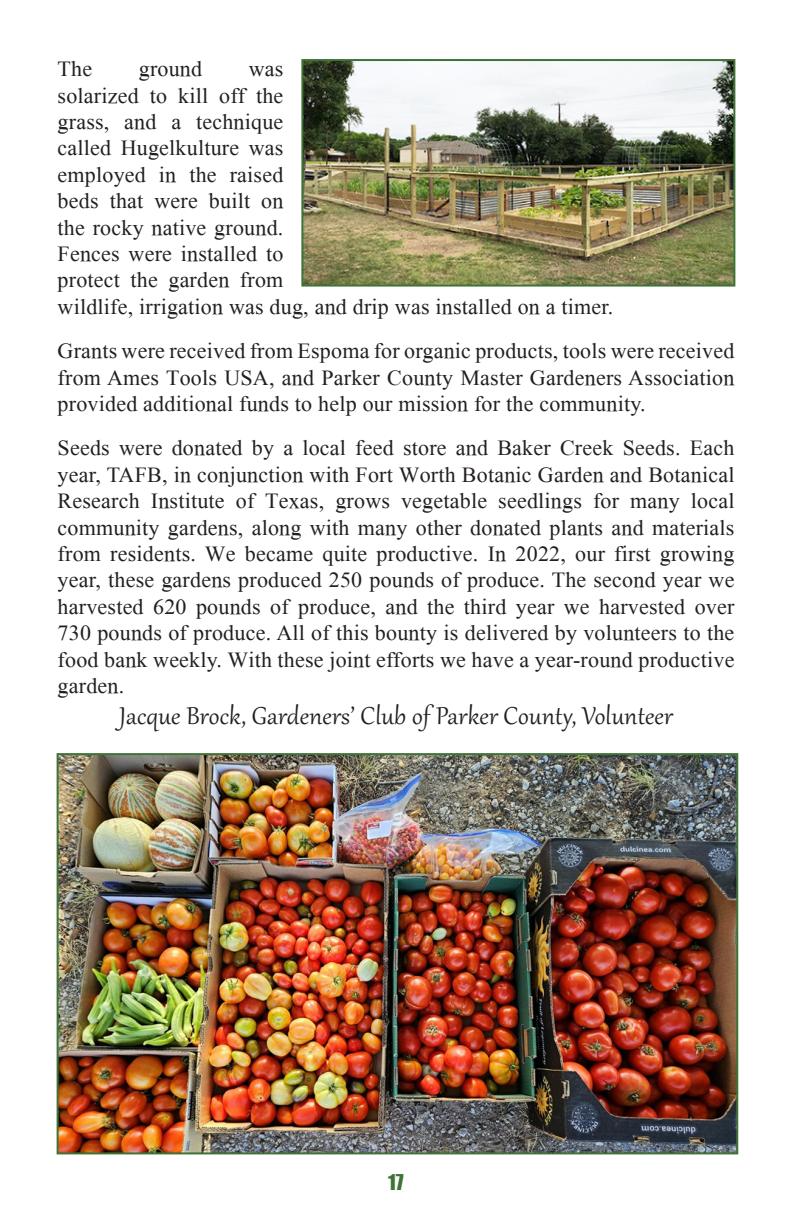
<style>
.page{position:relative;width:792px;height:1224px;background:#fff}
.page>*{position:absolute;margin:0;border:0;box-sizing:border-box;transform-origin:0 0}
.t1{font:30px "Gabriola";letter-spacing:.01em;color:#231f20}
.t2{font:22px/26.4px "Mongolian Baiti";letter-spacing:.01em;color:#231f20;text-align:justify}
.t3{font:20px "Impact";color:#3f7337}
</style>
<div class="page">
<img style="left:304px;top:62px;width:428px;height:222px">
<div style="left:301px;top:59px;width:434px;height:228px;border:2px solid #3f7236"></div>
<img style="left:60px;top:756px;width:675px;height:395px">
<div style="left:57px;top:753px;width:681px;height:401px;border:2px solid #3f7236"></div>
<p class="t2" style="left:58px;top:56px;width:36px">The</p>
<p class="t2" style="left:139px;top:56px;width:65px">ground</p>
<p class="t2" style="left:58px;top:56px;width:557px;text-align:left;text-indent:191px">was<br>solarized to kill off the<br>grass, and a technique<br>called Hugelkulture was<br>employed in the raised<br>beds that were built on<br>the rocky native ground.<br>Fences were installed to<br>protect the garden from<br>wildlife, irrigation was dug, and drip was installed on a timer.</p>
<p class="t2" style="left:58px;top:338px;width:678px">Grants were received from Espoma for organic products, tools were received from Ames Tools USA, and Parker County Master Gardeners Association provided additional funds to help our mission for the community.</p>
<p class="t2" style="left:58px;top:435px;width:678px">Seeds were donated by a local feed store and Baker Creek Seeds. Each year, TAFB, in conjunction with Fort Worth Botanic Garden and Botanical Research Institute of Texas, grows vegetable seedlings for many local community gardens, along with many other donated plants and materials from residents. We became quite productive. In 2022, our first growing year, these gardens produced 250 pounds of produce. The second year we harvested 620 pounds of produce, and the third year we harvested over 730 pounds of produce. All of this bounty is delivered by volunteers to the food bank weekly. With these joint efforts we have a year-round productive garden.</p>
<p class="t1" style="left:119px;top:696px;width:555px">Jacque Brock, Gardeners’ Club of Parker County, Volunteer</p>
<p class="t3" style="left:388px;top:1167px;width:17px">17</p>
</div>
